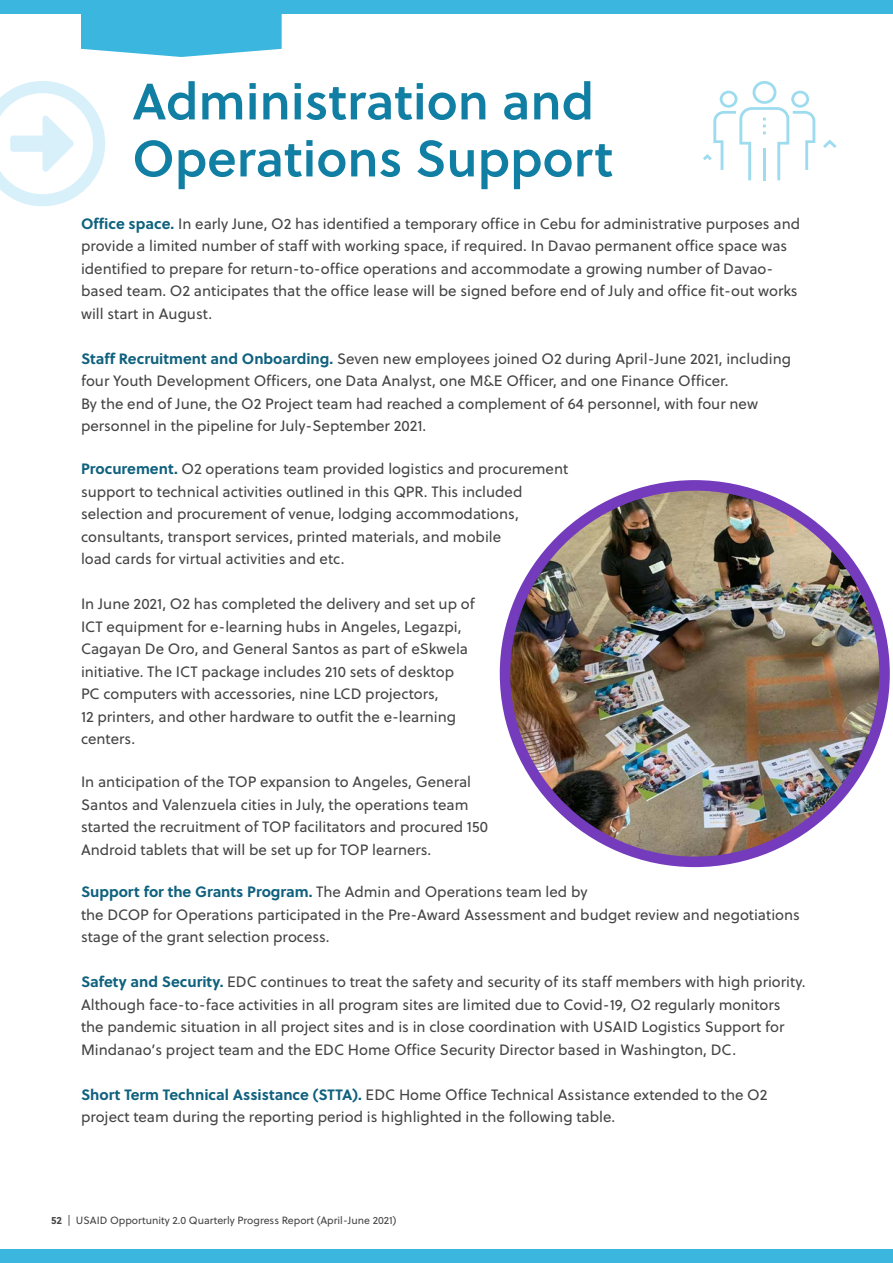
<style>
.page{position:relative;width:893px;height:1263px;background:#fff}
.page>*{position:absolute;margin:0;border:0;box-sizing:border-box;transform-origin:0 0}
.Section_H1{font:51px/57px "Soleil Sb";color:#117fa3}
.Body_Text_10_15{font:15px/22.5px "Soleil";color:#444}
.t1{font:10.5px "Soleil";color:#444}
.s1{font-weight:700;color:#0f617e}
.s2{font-weight:700}
</style>
<div class="page">
<svg style="left:81px;top:14px;width:201px;height:43px;background:#4dbde2"></svg>
<div style="left:0;top:0;width:893px;height:14px;background:#3ab6df"></div>
<div style="left:0;top:1249px;width:893px;height:14px;background:#3ab6df"></div>
<svg style="left:0;top:81px;width:105px;height:125px"></svg>
<img style="left:505px;top:486px;width:379px;height:376px">
<div style="left:500px;top:480px;width:390px;height:387px;border:10px solid #753bbd;border-radius:50%"></div>
<svg style="left:823px;top:140px;width:14px;height:8px"></svg>
<svg style="left:703px;top:81px;width:112px;height:99px"></svg>
<p class="Section_H1" style="left:132px;top:71px;width:482px">Administration and<br>Operations Support</p>
<p class="Body_Text_10_15" style="left:81px;top:212px;width:721px"><span class="s1">Office space.</span> In early June, O2 has identified a temporary office in Cebu for administrative purposes and provide a limited number of staff with working space, if required. In Davao permanent office space was identified to prepare for return-to-office operations and accommodate a growing number of Davao&shy;based team. O2 anticipates that the office lease will be signed before end of July and office fit-out works will start in August.</p>
<p class="Body_Text_10_15" style="left:81px;top:347px;width:712px"><span class="s1">Staff Recruitment and Onboarding.</span> Seven new employees joined O2 during April-June 2021, including four Youth Development Officers, one Data Analyst, one M&amp;E Officer, and one Finance Officer.</p>
<p class="Body_Text_10_15" style="left:81px;top:392px;width:678px">By the end of June, the O2 Project team had reached a complement of 64 personnel, with four new personnel in the pipeline for July-September 2021.</p>
<p class="Body_Text_10_15" style="left:81px;top:457px;width:489px"><span class="s1">Procurement.</span> O2 operations team provided logistics and procurement support to technical activities outlined in this QPR. This included selection and procurement of venue, lodging accommodations, consultants, transport services, printed materials, and mobile<br>load cards for virtual activities and etc.</p>
<p class="Body_Text_10_15" style="left:81px;top:592px;width:395px">In June 2021, O2 has completed the delivery and set up of ICT equipment for e-learning hubs in Angeles, Legazpi, Cagayan De Oro, and General Santos as part of eSkwela initiative. The ICT package includes 210 sets of desktop PC computers with accessories, nine LCD projectors,<br>12 printers, and other hardware to outfit the e-learning centers.</p>
<p class="Body_Text_10_15" style="left:81px;top:770px;width:408px">In anticipation of the TOP expansion to Angeles, General Santos and Valenzuela cities in July, the operations team started the recruitment of TOP facilitators and procured 150<br>Android tablets that will be set up for TOP learners.</p>
<p class="Body_Text_10_15" style="left:81px;top:880px;width:720px"><span class="s1">Support for the Grants Program.</span> The Admin and Operations team led by<br>the DCOP for Operations participated in the Pre-Award Assessment and budget review and negotiations stage of the grant selection process.</p>
<p class="Body_Text_10_15" style="left:81px;top:970px;width:726px"><span class="s1">Safety and Security.</span> EDC continues to treat the safety and security of its staff members with high priority.<br>Although face-to-face activities in all program sites are limited due to Covid-19, O2 regularly monitors the pandemic situation in all project sites and is in close coordination with USAID Logistics Support for Mindanao’s project team and the EDC Home Office Security Director based in Washington, DC.</p>
<p class="Body_Text_10_15" style="left:81px;top:1083px;width:688px"><span class="s1">Short Term Technical Assistance (STTA).</span> EDC Home Office Technical Assistance extended to the O2 project team during the reporting period is highlighted in the following table.</p>
<p class="t1" style="left:51px;top:1213px;width:347px"><span class="s2">52</span> | USAID Opportunity 2.0 Quarterly Progress Report (April-June 2021)</p>
</div>
